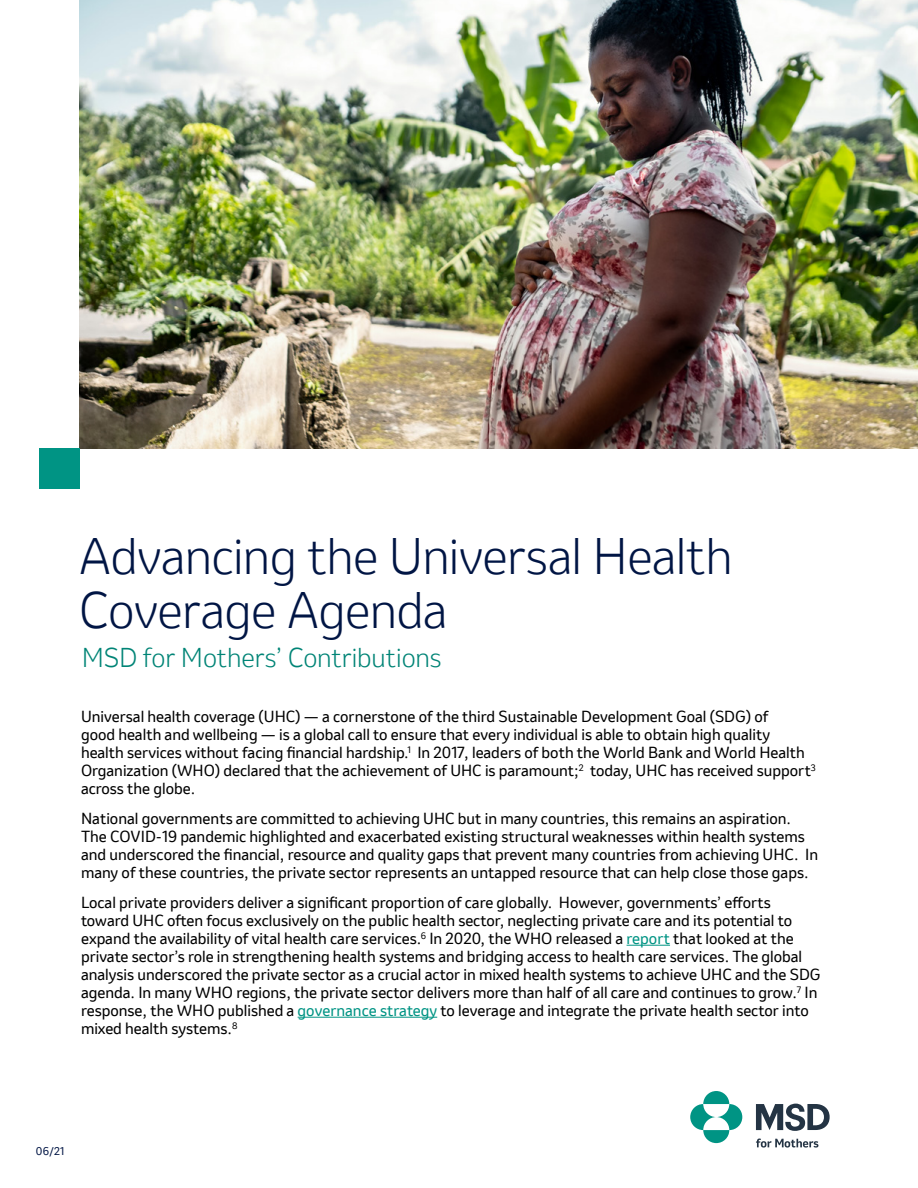
<style>
.page{position:relative;width:918px;height:1188px;background:#fff}
.page>*{position:absolute;margin:0;border:0;box-sizing:border-box;transform-origin:0 0}
.t1{font:300 48px/54px "Invention";letter-spacing:-.015em;color:#001544}
.t2{font:300 25.5px "Invention";letter-spacing:-.01em;color:#008476}
.t3{font:15px/18px "Invention";color:#000}
.t4{font:10.5px "Invention";color:#001544}
.s1{color:#009484}
</style>
<div class="page">
<img style="left:79px;top:0;width:839px;height:448px">
<div style="left:39px;top:448px;width:40px;height:41px;background:#009484"></div>
<hr style="left:627px;top:945px;width:43px;height:1px;background:#009484">
<hr style="left:298px;top:1017px;width:139px;height:1px;background:#009484">
<svg style="left:690px;top:1091px;width:52px;height:52px"></svg>
<svg style="left:756px;top:1104px;width:74px;height:27px"></svg>
<svg style="left:756px;top:1139px;width:62px;height:9px"></svg>
<p class="t1" style="left:79px;top:528px;width:655px">Advancing the Universal Health<br>Coverage Agenda</p>
<p class="t2" style="left:82px;top:640px;width:361px">MSD for Mothers’ Contributions</p>
<p class="t3" style="left:81px;top:707px;width:736px">Universal health coverage (UHC) — a cornerstone of the third Sustainable Development Goal (SDG) of<br>good health and wellbeing — is a global call to ensure that every individual is able to obtain high quality health services without facing financial hardship.<sup>1</sup> In 2017, leaders of both the World Bank and World Health Organization (WHO) declared that the achievement of UHC is paramount;<sup>2</sup> today, UHC has received support<sup>3 </sup>across the globe.</p>
<p class="t3" style="left:81px;top:809px;width:739px">National governments are committed to achieving UHC but in many countries, this remains an aspiration.<br>The COVID-19 pandemic highlighted and exacerbated existing structural weaknesses within health systems and underscored the financial, resource and quality gaps that prevent many countries from achieving UHC. In many of these countries, the private sector represents an untapped resource that can help close those gaps.</p>
<p class="t3" style="left:81px;top:893px;width:741px">Local private providers deliver a significant proportion of care globally. However, governments’ efforts toward UHC often focus exclusively on the public health sector, neglecting private care and its potential to expand the availability of vital health care services.<sup>6</sup> In 2020, the WHO released a <span class="s1">report</span> that looked at the private sector’s role in strengthening health systems and bridging access to health care services. The global analysis underscored the private sector as a crucial actor in mixed health systems to achieve UHC and the SDG agenda. In many WHO regions, the private sector delivers more than half of all care and continues to grow.<sup>7</sup> In response, the WHO published a <span class="s1">governance strategy</span> to leverage and integrate the private health sector into mixed health systems.<sup>8</sup></p>
<p class="t4" style="left:36px;top:1144px;width:30px">06/21</p>
</div>
